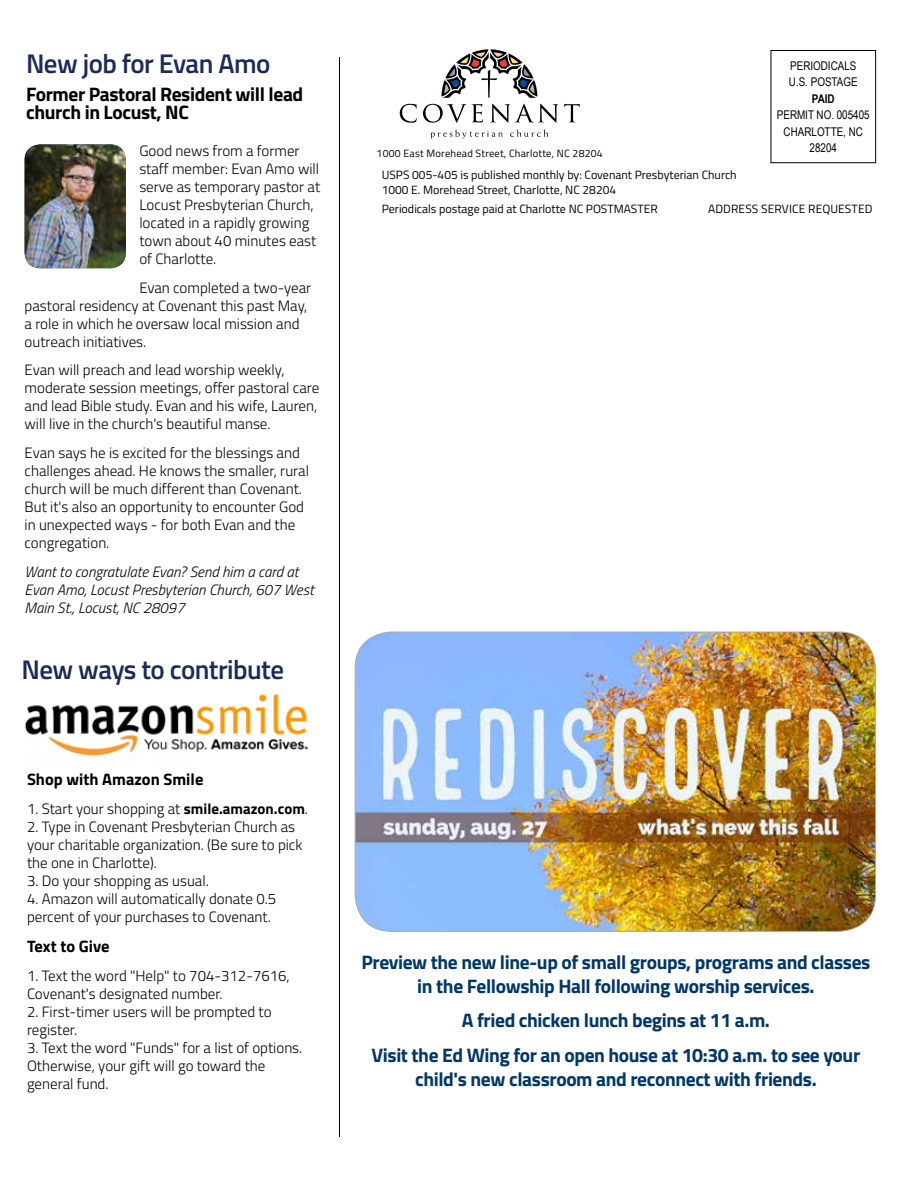
<style>
.page{position:relative;width:918px;height:1188px;background:#fff}
.page>*{position:absolute;margin:0;border:0;box-sizing:border-box;transform-origin:0 0}
.t1{font:600 27px "Titillium";letter-spacing:-.02em;color:#1a2b59}
.t2{font:700 19.5px/24px "Titillium";letter-spacing:-.02em;color:#003767;text-align:center}
.t3{font:700 19.5px/18px "Titillium";letter-spacing:-.02em;color:#000}
.t4{font:700 16.5px "Titillium";color:#000}
.t5{font:300 15px/18px "Titillium";color:#000}
.t6{font:italic 300 15px/18px "Titillium";color:#000}
.t7{font:12px/15px "Titillium";color:#000}
.t8{font:12px/16.5px "Arial Narrow";color:#000}
.t9{font:700 12px "Arial Narrow";color:#000}
.t10{font:10.5px "Titillium";letter-spacing:.02em;color:#000}
.s1{font-weight:700}
</style>
<div class="page">
<div style="left:771px;top:50px;width:105px;height:113px;border:1px solid #000"></div>
<svg style="left:400px;top:104px;width:17px;height:19px"></svg>
<svg style="left:423px;top:104px;width:60px;height:19px"></svg>
<svg style="left:490px;top:104px;width:68px;height:19px"></svg>
<svg style="left:564px;top:104px;width:16px;height:18px"></svg>
<svg style="left:431px;top:130px;width:72px;height:8px"></svg>
<svg style="left:510px;top:130px;width:38px;height:7px"></svg>
<svg style="left:441px;top:49px;width:96px;height:49px"></svg>
<hr style="left:339px;top:57px;width:1px;height:1080px;background:#000">
<img style="left:25px;top:144px;width:101px;height:124px">
<img style="left:24px;top:693px;width:284px;height:63px">
<img style="left:355px;top:632px;width:521px;height:299px">
<h1 class="t1" style="left:26px;top:43px;width:246px">New job for Evan Amo</h1>
<h2 class="t3" style="left:26px;top:84px;width:279px">Former Pastoral Resident will lead church in Locust, NC</h2>
<p class="t5" style="left:139px;top:141px;width:182px">Good news from a former staff member: Evan Amo will serve as temporary pastor at<br>Locust Presbyterian Church, located in a rapidly growing town about 40 minutes east of Charlotte.</p>
<p class="t5" style="left:25px;top:278px;width:288px;text-indent:115px">Evan completed a two-year pastoral residency at Covenant this past May, a role in which he oversaw local mission and outreach initiatives.</p>
<p class="t5" style="left:25px;top:360px;width:296px">Evan will preach and lead worship weekly, moderate session meetings, offer pastoral care and lead Bible study. Evan and his wife, Lauren, will live in the church's beautiful manse.</p>
<p class="t5" style="left:25px;top:443px;width:286px">Evan says he is excited for the blessings and challenges ahead. He knows the smaller, rural church will be much different than Covenant.<br>But it's also an opportunity to encounter God in unexpected ways - for both Evan and the congregation.</p>
<p class="t6" style="left:25px;top:562px;width:291px">Want to congratulate Evan? Send him a card at<br>Evan Amo, Locust Presbyterian Church, 607 West<br>Main St., Locust, NC 28097</p>
<h1 class="t1" style="left:22px;top:649px;width:264px">New ways to contribute</h1>
<p class="t4" style="left:27px;top:766px;width:178px">Shop with Amazon Smile</p>
<p class="t5" style="left:27px;top:799px;width:283px">1. Start your shopping at <span class="s1">smile.amazon.com</span>.</p>
<p class="t5" style="left:27px;top:817px;width:277px">2. Type in Covenant Presbyterian Church as your charitable organization. (Be sure to pick the one in Charlotte).</p>
<p class="t5" style="left:27px;top:871px;width:183px">3. Do your shopping as usual.</p>
<p class="t5" style="left:27px;top:889px;width:251px">4. Amazon will automatically donate 0.5 percent of your purchases to Covenant.</p>
<p class="t4" style="left:27px;top:934px;width:84px">Text to Give</p>
<p class="t5" style="left:27px;top:966px;width:264px">1. Text the word "Help" to 704-312-7616,<br>Covenant's designated number.</p>
<p class="t5" style="left:27px;top:1002px;width:246px">2. First-timer users will be prompted to register.</p>
<p class="t5" style="left:27px;top:1038px;width:277px">3. Text the word "Funds" for a list of options.<br>Otherwise, your gift will go toward the general fund.</p>
<p class="t10" style="left:377px;top:146px;width:228px">1000 East Morehead Street, Charlotte, NC 28204</p>
<p class="t8" style="left:789px;top:57px;width:70px">PERIODICALS<br>U.S. POSTAGE</p>
<p class="t9" style="left:812px;top:89px;width:24px">PAID</p>
<p class="t8" style="left:777px;top:106px;width:94px;text-align:center">PERMIT NO. 005405<br>CHARLOTTE, NC<br>28204</p>
<p class="t7" style="left:382px;top:166px;width:356px">USPS 005-405 is published monthly by: Covenant Presbyterian Church<br>1000 E. Morehead Street, Charlotte, NC 28204</p>
<p class="t7" style="left:382px;top:201px;width:278px">Periodicals postage paid at Charlotte NC POSTMASTER</p>
<p class="t7" style="left:708px;top:201px;width:166px">ADDRESS SERVICE REQUESTED</p>
<h2 class="t2" style="left:361px;top:949px;width:511px">Preview the new line-up of small groups, programs and classes in the Fellowship Hall following worship services.</h2>
<h2 class="t2" style="left:372px;top:1002px;width:490px;line-height:34.8px">A fried chicken lunch begins at 11 a.m.<br>Visit the Ed Wing for an open house at 10:30 a.m. to see your</h2>
<h2 class="t2" style="left:415px;top:1066px;width:403px">child's new classroom and reconnect with friends.</h2>
</div>
